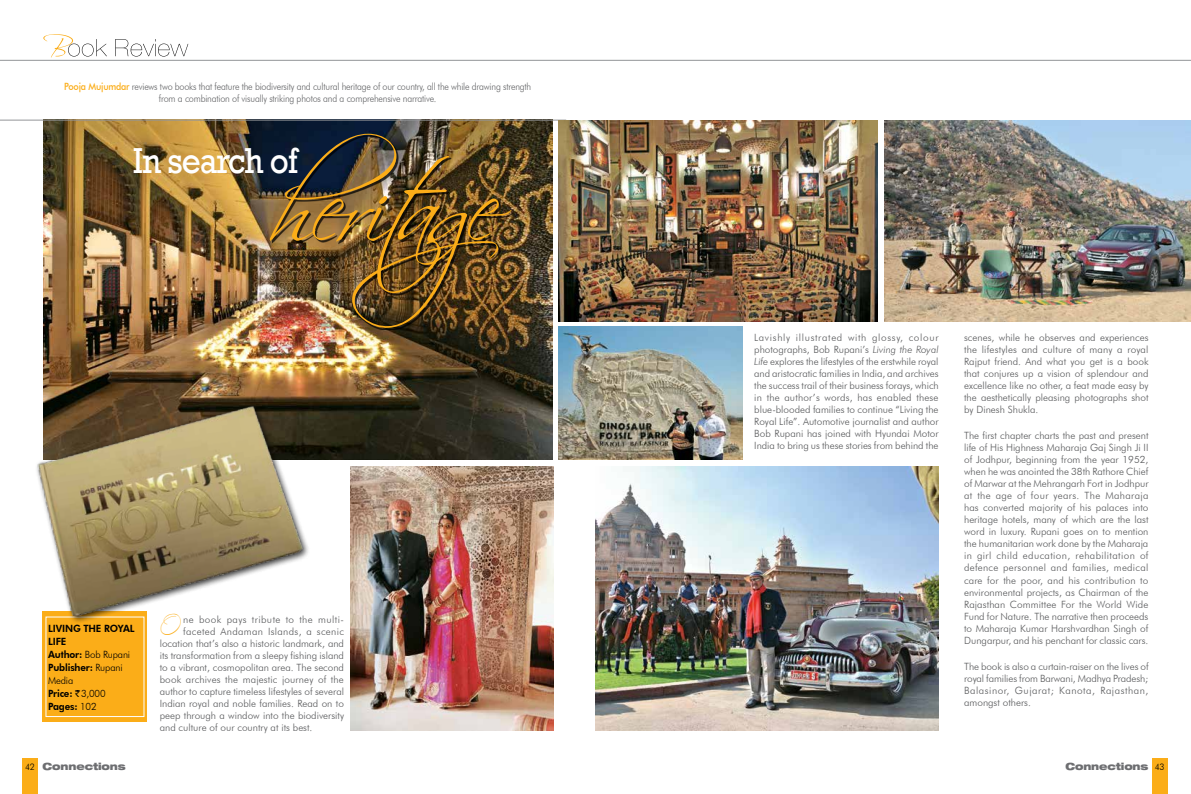
<style>
.page{position:relative;width:1191px;height:794px;background:#fff}
.page>*{position:absolute;margin:0;border:0;box-sizing:border-box;transform-origin:0 0}
.t1{font:95px "Scriptina";letter-spacing:-.095em;color:#fbad18}
.t2{font:37px "Rockwell";letter-spacing:-.03em;color:#fff;scale:.9 1}
.t3{font:26.6px "Scriptina";color:#fbad18;scale:.9 1}
.t4{font:300 10px/12px "Futura BT";color:#58595b;text-align:justify}
.t5{font:300 10px/12px "Futura BT";letter-spacing:-.02em;color:#636466;text-align:center;scale:.9 1}
.t6{font:800 10px/13px "Futura BT";letter-spacing:-.015em;color:#000}
.t7{font:300 10px "Futura BT";letter-spacing:.03em;color:#58595b}
.t8{font:300 10px "Futura BT";letter-spacing:.045em;color:#58595b}
.t9{font:900 expanded 10px "Helvetica Neue LT Com";letter-spacing:-.015em;color:#6d6e71}
.s1{font-weight:500;color:#fbad18}
.s2{font-weight:300}
.s3{font-family:"Nil Rupee";font-weight:400}
.s4{font-style:italic}
.s5{font-family:"Futura BT";font-weight:300;font-stretch:normal;font-size:9px;color:#000}
</style>
<div class="page">
<img style="left:43px;top:121px;width:510px;height:339px">
<hr style="left:0;top:60px;width:1191px;height:1px;background:#939598">
<div style="left:22px;top:759px;width:16px;height:35px;background:#fbad18"></div>
<div style="left:1151px;top:759px;width:16px;height:35px;background:#fbad18"></div>
<hr style="left:0;top:120px;width:566px;height:1px;background:#939598">
<div style="left:42px;top:611px;width:105px;height:111px;background:#fbad18"></div>
<div style="left:272px;top:136px;width:241px;height:194px;background:#000;opacity:.75"></div>
<div style="left:46px;top:617px;width:98px;height:100px;border:1px solid #fff"></div>
<svg style="left:43px;top:34px;width:145px;height:24px"></svg>
<div style="left:35px;top:403px;width:276px;height:221px;background:#000;opacity:.75"></div>
<img style="left:35px;top:401px;width:273px;height:220px">
<img style="left:350px;top:466px;width:203px;height:265px">
<img style="left:558px;top:120px;width:320px;height:201px">
<img style="left:885px;top:120px;width:306px;height:201px">
<img style="left:558px;top:327px;width:184px;height:133px">
<img style="left:595px;top:466px;width:343px;height:265px">
<p class="t5" style="left:64px;top:80px;width:520px"><span class="s1">Pooja Mujumdar</span> reviews two books that feature the biodiversity and cultural heritage of our country, all the while drawing strength from a combination of visually striking photos and a comprehensive narrative.</p>
<h1 class="t1" style="left:269px;top:152px;width:306px">heritage</h1>
<h2 class="t2" style="left:133px;top:139px;width:185px">In search of</h2>
<p class="t6" style="left:48px;top:622px;width:88px">LIVING THE ROYAL<br>LIFE<br>Author: <span class="s2">Bob Rupani<br></span>Publisher: <span class="s2">Rupani<br>Media<br></span>Price: <span class="s3">R</span><span class="s2">3,000<br></span>Pages: <span class="s2">102</span></p>
<h3 class="t3" style="left:160px;top:610px;width:22px">O</h3>
<p class="t8" style="left:183px;top:613px;width:162px">ne book pays tribute to the multi-</p>
<p class="t7" style="left:183px;top:625px;width:162px">faceted Andaman Islands, a scenic</p>
<p class="t4" style="left:160px;top:637px;width:186px">location that’s also a historic landmark, and</p>
<p class="t4" style="left:160px;top:649px;width:186px">its transformation from a sleepy fishing island</p>
<p class="t4" style="left:160px;top:661px;width:186px">to a vibrant, cosmopolitan area. The second</p>
<p class="t4" style="left:160px;top:673px;width:186px">book archives the majestic journey of the</p>
<p class="t4" style="left:160px;top:685px;width:186px">author to capture timeless lifestyles of several</p>
<p class="t4" style="left:160px;top:697px;width:186px">Indian royal and noble families. Read on to</p>
<p class="t4" style="left:160px;top:709px;width:186px">peep through a window into the biodiversity</p>
<p class="t4" style="left:160px;top:721px;width:154px">and culture of our country at its best.</p>
<p class="t4" style="left:754px;top:331px;width:186px">Lavishly illustrated with glossy, colour photographs, Bob Rupani’s <span class="s4">Living the Royal Life</span> explores the lifestyles of the erstwhile royal and aristocratic families in India, and archives the success trail of their business forays, which in the author’s words, has enabled these blue-blooded families to continue “Living the Royal Life”. Automotive journalist and author Bob Rupani has joined with Hyundai Motor India to bring us these stories from behind the</p>
<p class="t4" style="left:964px;top:331px;width:186px">scenes, while he observes and experiences the lifestyles and culture of many a royal Rajput friend. And what you get is a book that conjures up a vision of splendour and excellence like no other, a feat made easy by the aesthetically pleasing photographs shot by Dinesh Shukla.</p>
<p class="t4" style="left:964px;top:430px;width:186px">The first chapter charts the past and present life of His Highness Maharaja Gaj Singh Ji II of Jodhpur, beginning from the year 1952, when he was anointed the 38th Rathore Chief of Marwar at the Mehrangarh Fort in Jodhpur at the age of four years. The Maharaja has converted majority of his palaces into heritage hotels, many of which are the last word in luxury. Rupani goes on to mention the humanitarian work done by the Maharaja in girl child education, rehabilitation of defence personnel and families, medical care for the poor, and his contribution to environmental projects, as Chairman of the Rajasthan Committee For the World Wide Fund for Nature. The narrative then proceeds to Maharaja Kumar Harshvardhan Singh of Dungarpur, and his penchant for classic cars.</p>
<p class="t4" style="left:964px;top:660px;width:186px">The book is also a curtain-raiser on the lives of royal families from Barwani, Madhya Pradesh; Balasinor, Gujarat; Kanota, Rajasthan, amongst others.</p>
<p class="t9" style="left:25px;top:759px;width:102px"><span class="s5">42</span> Connections</p>
<p class="t9" style="left:1065px;top:759px;width:101px">Connections <span class="s5">43</span></p>
</div>
